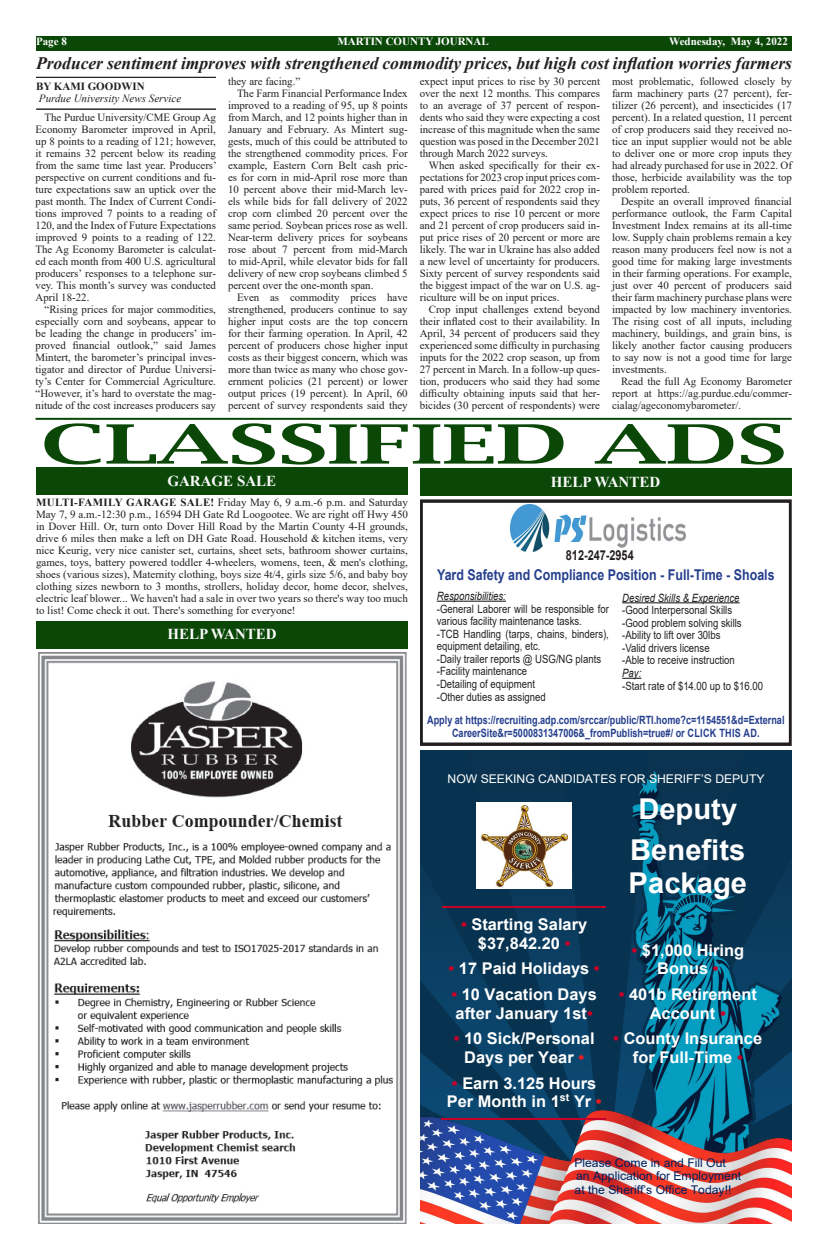
<style>
.page{position:relative;width:828px;height:1260px;background:#fff}
.page>*{position:absolute;margin:0;border:0;box-sizing:border-box;transform-origin:0 0}
.t1{font:600 54.3px "Lucida Bright";color:#0b4808;scale:1.65 1}
.t2{font:700 28.7px/40.2px "Arial";color:#fff}
.t3{font:italic 700 17.5px "Times New Roman";color:#231f20}
.t4{font:700 16.1px/18.6px "Arial";color:#fff;text-align:center}
.t5{font:700 15.1px "Times New Roman";color:#fafafa}
.t6{font:700 14.9px "Arial";color:#253f8e;scale:.84 1}
.t7{font:700 13.7px "Arial";color:#231f20;scale:.79 1}
.t8{font:12px/13.7px "Arial";color:#002060}
.t9{font:12px "Arial";color:#fff}
.t10{font:11.4px/12.6px "Arial";color:#231f20;scale:.84 1}
.t11{font:700 11.4px/13.7px "Arial";color:#253f8e;text-align:center;scale:.79 1}
.t12{font:11px/12px "Times New Roman";color:#231f20;text-align:justify}
.t13{font:700 11px "Times New Roman";color:#fff}
.t14{font:italic 11px "Times New Roman";color:#231f20}
.t15{font:700 11px "Times New Roman";color:#231f20}
.s1{font-weight:700}
.s2{font-style:italic}
.s3{color:#c60028}
.s4{color:#eb1c23}
</style>
<div class="page">
<div style="left:36px;top:36px;width:756px;height:14px;background:#0b4808"></div>
<img style="left:420px;top:750px;width:372px;height:474px">
<hr style="left:442px;top:906px;width:164px;height:2px;background:#c60028">
<hr style="left:442px;top:1118px;width:164px;height:2px;background:#c60028">
<img style="left:477px;top:803px;width:94px;height:85px">
<hr style="left:36px;top:418px;width:756px;height:2px;background:#0b4808">
<div style="left:420px;top:468px;width:371px;height:28px;background:#0b4808"></div>
<div style="left:420px;top:500px;width:372px;height:246px;border:3px solid #231f20"></div>
<img style="left:511px;top:505px;width:175px;height:46px">
<hr style="left:437px;top:601px;width:69px;height:1px;background:#231f20">
<hr style="left:622px;top:602px;width:118px;height:1px;background:#231f20">
<svg style="left:622px;top:678px;width:19px;height:1px"></svg>
<img style="left:38px;top:652px;width:369px;height:572px">
<div style="left:36px;top:621px;width:372px;height:28px;background:#0b4808"></div>
<div style="left:36px;top:467px;width:372px;height:28px;background:#0b4808"></div>
<hr style="left:36px;top:77px;width:180px;height:1px;background:#231f20">
<hr style="left:36px;top:109px;width:180px;height:1px;background:#231f20">
<p class="t13" style="left:36px;top:34px;width:32px">Page 8</p>
<p class="t13" style="left:338px;top:34px;width:153px">MARTIN COUNTY JOURNAL</p>
<p class="t13" style="left:669px;top:34px;width:120px">Wednesday, May 4, 2022</p>
<p class="t3" style="left:36px;top:51px;width:757px">Producer sentiment improves with strengthened commodity prices, but high cost inflation worries farmers</p>
<p class="t12" style="left:228px;top:75px;width:74px">they are facing.”</p>
<p class="t12" style="left:228px;top:87px;width:181px;text-indent:9px">The Farm Financial Performance Index improved to a reading of 95, up 8 points from March, and 12 points higher than in January and February. As Mintert sug&shy;gests, much of this could be attributed to the strengthened commodity prices. For example, Eastern Corn Belt cash pric&shy;es for corn in mid-April rose more than 10 percent above their mid-March lev&shy;els while bids for fall delivery of 2022 crop corn climbed 20 percent over the same period. Soybean prices rose as well.<br>Near-term delivery prices for soybeans rose about 7 percent from mid-March to mid-April, while elevator bids for fall delivery of new crop soybeans climbed 5 percent over the one-month span.</p>
<p class="t12" style="left:228px;top:291px;width:181px;text-indent:9px">Even as commodity prices have strengthened, producers continue to say higher input costs are the top concern for their farming operation. In April, 42 percent of producers chose higher input costs as their biggest concern, which was more than twice as many who chose gov&shy;ernment policies (21 percent) or lower output prices (19 percent). In April, 60 percent of survey respondents said they</p>
<p class="t12" style="left:420px;top:75px;width:182px">expect input prices to rise by 30 percent over the next 12 months. This compares to an average of 37 percent of respon&shy;dents who said they were expecting a cost increase of this magnitude when the same question was posed in the December 2021 through March 2022 surveys.</p>
<p class="t12" style="left:420px;top:159px;width:182px;text-indent:9px">When asked specifically for their ex&shy;pectations for 2023 crop input prices com&shy;pared with prices paid for 2022 crop in&shy;puts, 36 percent of respondents said they expect prices to rise 10 percent or more and 21 percent of crop producers said in&shy;put price rises of 20 percent or more are likely. The war in Ukraine has also added a new level of uncertainty for producers.<br>Sixty percent of survey respondents said the biggest impact of the war on U.S. ag&shy;riculture will be on input prices.</p>
<p class="t12" style="left:420px;top:303px;width:182px;text-indent:9px">Crop input challenges extend beyond their inflated cost to their availability. In April, 34 percent of producers said they experienced some difficulty in purchasing inputs for the 2022 crop season, up from 27 percent in March. In a follow-up ques&shy;tion, producers who said they had some difficulty obtaining inputs said that her&shy;bicides (30 percent of respondents) were</p>
<p class="t12" style="left:612px;top:75px;width:182px">most problematic, followed closely by farm machinery parts (27 percent), fer&shy;tilizer (26 percent), and insecticides (17 percent). In a related question, 11 percent of crop producers said they received no&shy;tice an input supplier would not be able to deliver one or more crop inputs they had already purchased for use in 2022. Of those, herbicide availability was the top problem reported.</p>
<p class="t12" style="left:612px;top:195px;width:182px;text-indent:9px">Despite an overall improved financial performance outlook, the Farm Capital Investment Index remains at its all-time low. Supply chain problems remain a key reason many producers feel now is not a good time for making large investments in their farming operations. For example, just over 40 percent of producers said their farm machinery purchase plans were impacted by low machinery inventories.<br>The rising cost of all inputs, including machinery, buildings, and grain bins, is likely another factor causing producers to say now is not a good time for large investments.</p>
<p class="t12" style="left:612px;top:375px;width:182px;text-indent:9px">Read the full Ag Economy Barometer report at https://ag.purdue.edu/commer&shy;cialag/ageconomybarometer/.</p>
<p class="t15" style="left:36px;top:78px;width:110px">BY KAMI GOODWIN</p>
<p class="t14" style="left:39px;top:91px;width:144px">Purdue University News Service</p>
<p class="t12" style="left:36px;top:111px;width:183px;text-indent:9px">The Purdue University/CME Group Ag Economy Barometer improved in April, up 8 points to a reading of 121; however, it remains 32 percent below its reading from the same time last year. Producers’ perspective on current conditions and fu&shy;ture expectations saw an uptick over the past month. The Index of Current Condi&shy;tions improved 7 points to a reading of 120, and the Index of Future Expectations improved 9 points to a reading of 122.<br>The Ag Economy Barometer is calculat&shy;ed each month from 400 U.S. agricultural producers’ responses to a telephone sur&shy;vey. This month’s survey was conducted April 18-22.</p>
<p class="t12" style="left:36px;top:303px;width:182px;text-indent:9px">“Rising prices for major commodities, especially corn and soybeans, appear to be leading the change in producers’ im&shy;proved financial outlook,” said James Mintert, the barometer’s principal inves&shy;tigator and director of Purdue Universi&shy;ty’s Center for Commercial Agriculture. “However, it’s hard to overstate the mag&shy;nitude of the cost increases producers say</p>
<p class="t1" style="left:41px;top:413px;width:453px">CLASSIFIED ADS</p>
<p class="t5" style="left:551px;top:471px;width:111px">HELP WANTED</p>
<p class="t5" style="left:167px;top:470px;width:110px">GARAGE SALE</p>
<p class="t12" style="left:36px;top:496px;width:374px"><span class="s1">MULTI-FAMILY GARAGE SALE!</span> Friday May 6, 9 a.m.-6 p.m. and Saturday May 7, 9 a.m.-12:30 p.m., 16594 DH Gate Rd Loogootee. We are right off Hwy 450 in Dover Hill. Or, turn onto Dover Hill Road by the Martin County 4-H grounds, drive 6 miles then make a left on DH Gate Road. Household &amp; kitchen items, very nice Keurig, very nice canister set, curtains, sheet sets, bathroom shower curtains, games, toys, battery powered toddler 4-wheelers, womens, teen, &amp; men's clothing, shoes (various sizes), Maternity clothing, boys size 4t/4, girls size 5/6, and baby boy clothing sizes newborn to 3 months, strollers, holiday decor, home decor, shelves, electric leaf blower... We haven't had a sale in over two years so there's way too much to list! Come check it out. There's something for everyone!</p>
<p class="t5" style="left:167px;top:624px;width:111px">HELP WANTED</p>
<p class="t7" style="left:566px;top:546px;width:87px">812-247-2954</p>
<p class="t6" style="left:437px;top:565px;width:403px">Yard Safety and Compliance Position - Full-Time - Shoals</p>
<p class="t10" style="left:622px;top:591px;width:169px"><span class="s2">Desired Skills &amp; Experience </span>-Good Interpersonal Skills<br>-Good problem solving skills -Ability to lift over 30lbs<br>-Valid drivers license<br>-Able to receive instruction<br><span class="s2">Pay:<br></span>-Start rate of $14.00 up to $16.00</p>
<p class="t11" style="left:427px;top:713px;width:454px">Apply at https://recruiting.adp.com/srccar/public/RTI.home?c=1154551&amp;d=External<br>CareerSite&amp;r=5000831347006&amp;_fromPublish=true#/ or CLICK THIS AD.</p>
<p class="t10" style="left:437px;top:590px;width:206px"><span class="s2">Responsibilities:<br></span>-General Laborer will be responsible for various facility maintenance tasks.<br>-TCB Handling (tarps, chains, binders), equipment detailing, etc.<br>-Daily trailer reports @ USG/NG plants -Facility maintenance<br>-Detailing of equipment<br>-Other duties as assigned</p>
<p class="t9" style="left:448px;top:770px;width:319px">NOW SEEKING CANDIDATES FOR SHERIFF’S DEPUTY</p>
<p class="t2" style="left:630px;top:790px;width:117px">Deputy<br>Benefits</p>
<p class="t2" style="left:629px;top:863px;width:120px">Package</p>
<p class="t4" style="left:461px;top:915px;width:128px"><span class="s3">•</span> Starting Salary $37,842.20 <span class="s3">•</span></p>
<p class="t4" style="left:449px;top:960px;width:153px"><span class="s3">•</span> 17 Paid Holidays <span class="s3">•</span></p>
<p class="t4" style="left:451px;top:985px;width:147px;text-align:left"><span class="s3">•</span> 10 Vacation Days after January 1st<span class="s3">•</span></p>
<p class="t4" style="left:454px;top:1030px;width:142px"><span class="s3">•</span> 10 Sick/Personal<br>Days per Year <span class="s4">•</span></p>
<p class="t4" style="left:447px;top:1074px;width:156px"><span class="s3">•</span> Earn 3.125 Hours<br>Per Month in 1<sup>st</sup> Yr <span class="s4">•</span></p>
<p class="t4" style="left:632px;top:941px;width:114px"><span class="s3">•</span> $1,000 Hiring<br>Bonus <span class="s3">•</span></p>
<p class="t4" style="left:619px;top:985px;width:140px"><span class="s3">•</span> 401b Retirement<br>Account <span class="s3">•</span></p>
<p class="t4" style="left:613px;top:1030px;width:150px"><span class="s3">•</span> County Insurance for Full-Time <span class="s3">•</span></p>
<p class="t8" style="left:574px;top:1156px;width:168px">Please Come in and Fill Out an Application for Employment at the Sheriff’s Office Today!!</p>
</div>
